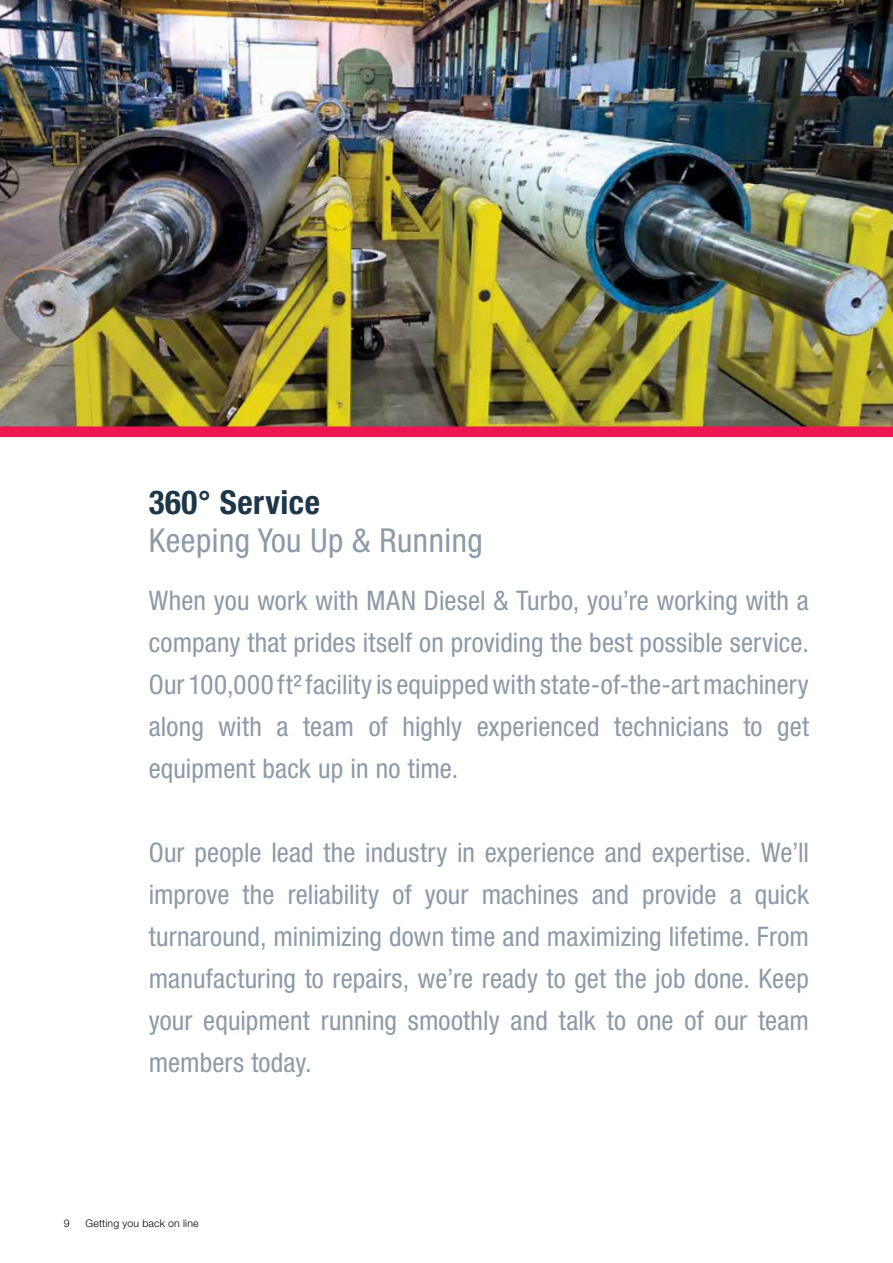
<style>
.page{position:relative;width:893px;height:1263px;background:#fff}
.page>*{position:absolute;margin:0;border:0;box-sizing:border-box;transform-origin:0 0}
.t1{font:condensed 33px "Helvetica Neue LT";letter-spacing:.015em;color:#8d9aa8}
.t2{font:700 condensed 33px "Helvetica Neue LT";letter-spacing:.015em;color:#1d3648}
.t3{font:condensed 27px/42px "Helvetica Neue LT";letter-spacing:.005em;color:#8d9aa8;text-align:justify}
.t4{font:300 10.5px "Helvetica Neue LT";letter-spacing:.015em;color:#000}
</style>
<div class="page">
<img style="left:0;top:0;width:893px;height:426px">
<div style="left:0;top:426px;width:893px;height:11px;background:#ed1651"></div>
<p class="t2" style="left:149px;top:482px;width:173px">360° Service</p>
<p class="t1" style="left:149px;top:521px;width:335px">Keeping You Up &amp; Running</p>
<p class="t3" style="left:149px;top:579px;width:662px">When you work with MAN Diesel &amp; Turbo, you’re working with a company that prides itself on providing the best possible service.<br>Our 100,000 ft² facility is equipped with state-of-the-art machinery along with a team of highly experienced technicians to get equipment back up in no time.</p>
<p class="t3" style="left:149px;top:831px;width:662px">Our people lead the industry in experience and expertise. We’ll improve the reliability of your machines and provide a quick turnaround, minimizing down time and maximizing lifetime. From manufacturing to repairs, we’re ready to get the job done. Keep your equipment running smoothly and talk to one of our team members today.</p>
<p class="t4" style="left:64px;top:1217px;width:7px">9</p>
<p class="t4" style="left:85px;top:1217px;width:115px">Getting you back on line</p>
</div>
